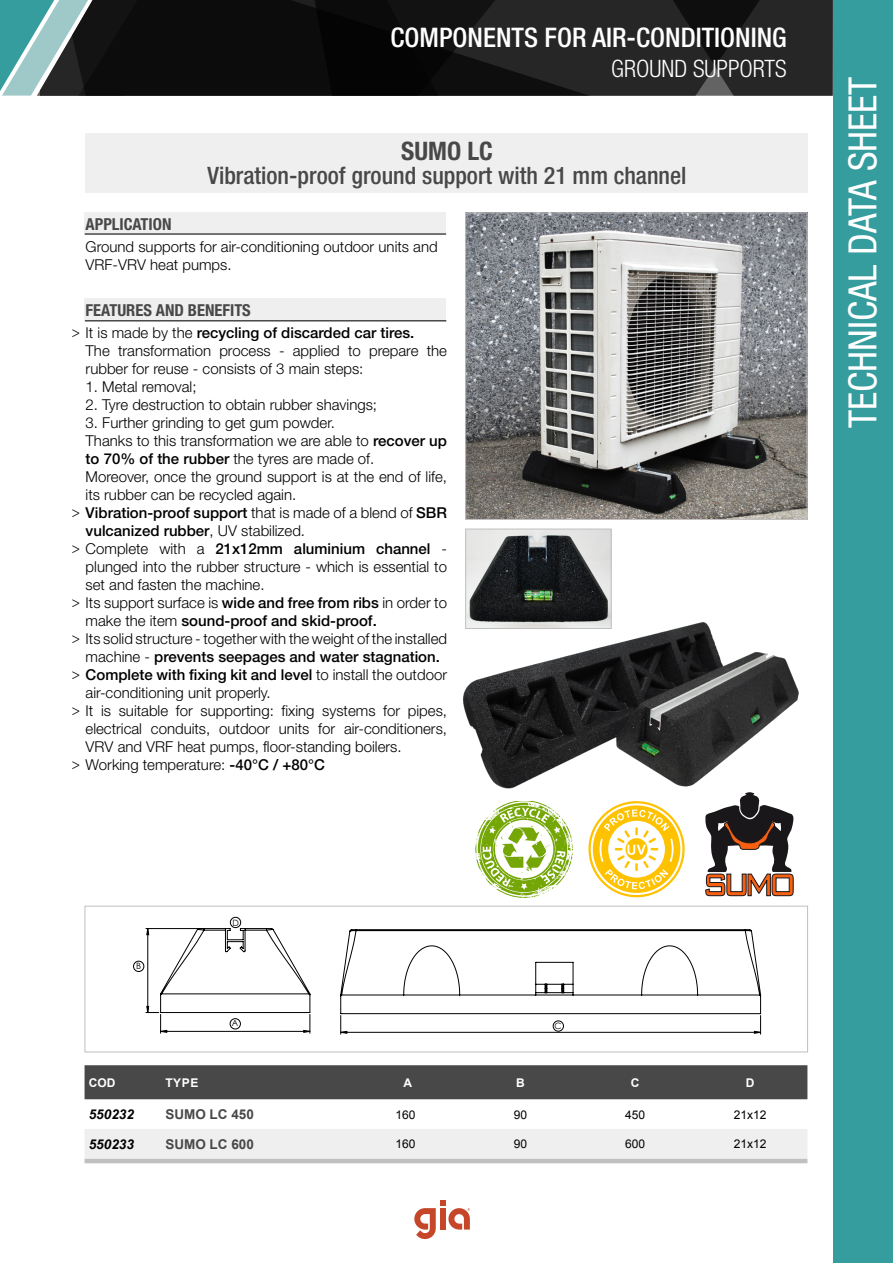
<style>
.page{position:relative;width:893px;height:1263px;background:#fff}
.page>*{position:absolute;margin:0;border:0;box-sizing:border-box;transform-origin:0 0}
.t1{font:condensed 39px "Helvetica Neue LT Std";color:#fff}
.t2{font:500 condensed 27px "Helvetica Neue LT Std";color:#fff}
.t3{font:700 condensed 25.5px "Helvetica Neue LT Std";color:#484848}
.t4{font:500 condensed 24px "Helvetica Neue LT Std";color:#484848}
.t5{font:300 condensed 24px "Helvetica Neue LT Std";color:#fff}
.t6{font:700 condensed 16.5px "Helvetica Neue LT Std";color:#484848}
.Stile_di_paragrafo_1{font:300 15px/18px "Helvetica Neue LT Std";color:#000}
.Stile_di_paragrafo_1-2{font:500 15px "Helvetica Neue LT Std";color:#000}
.Stile_di_paragrafo_1-3{font:300 15px "Helvetica Neue LT Std";color:#000;scale:.9 1}
.t7{font:700 13.5px "Arial";color:#484848}
.t8{font:italic 700 13.5px "Arial";color:#000}
.t9{font:12px "Arial";color:#000}
.t10{font:700 12px "Arial";letter-spacing:.05em;color:#fff}
.t11{font:8.7px "Century Gothic";color:#000}
.s1{font-weight:500}
.s2{font-weight:300}
</style>
<div class="page">
<svg style="left:101px;top:0;width:727px;height:96px;background:#171717"></svg>
<svg style="left:0;top:0;width:101px;height:96px;background:#5d8384"></svg>
<div style="left:833px;top:0;width:60px;height:1263px;background:#359d9d"></div>
<svg style="left:414px;top:1200px;width:56px;height:39px"></svg>
<div style="left:85px;top:1065px;width:722px;height:34px;background:#484848"></div>
<svg style="left:85px;top:1129px;width:722px;height:34px"></svg>
<svg style="left:340px;top:929px;width:421px;height:105px"></svg>
<svg style="left:146px;top:928px;width:165px;height:105px"></svg>
<div style="left:133px;top:961px;width:11px;height:11px;border:1px solid #000;border-radius:50%"></div>
<div style="left:230px;top:1018px;width:11px;height:11px;border:1px solid #000;border-radius:50%"></div>
<div style="left:230px;top:917px;width:11px;height:11px;border:1px solid #000;border-radius:50%"></div>
<div style="left:553px;top:1021px;width:11px;height:10px;border:1px solid #000;border-radius:50%"></div>
<div style="left:85px;top:906px;width:723px;height:146px;border:1px solid #c0c0c0"></div>
<div style="left:85px;top:134px;width:722px;height:59px;background:#efefef"></div>
<img style="left:467px;top:215px;width:338px;height:303px">
<div style="left:465px;top:213px;width:342px;height:307px;border:1px solid #c0c0c0"></div>
<div style="left:85px;top:213px;width:361px;height:21px;background:#efefef"></div>
<div style="left:85px;top:299px;width:361px;height:21px;background:#efefef"></div>
<hr style="left:85px;top:320px;width:361px;height:1px;background:#484848">
<hr style="left:85px;top:233px;width:361px;height:2px;background:#484848">
<img style="left:463px;top:622px;width:336px;height:167px">
<img style="left:467px;top:531px;width:143px;height:96px">
<div style="left:465px;top:529px;width:147px;height:100px;border:1px solid #c0c0c0"></div>
<svg style="left:705px;top:792px;width:89px;height:104px"></svg>
<svg style="left:588px;top:801px;width:97px;height:96px"></svg>
<svg style="left:475px;top:801px;width:98px;height:96px"></svg>
<h2 class="t2" style="left:391px;top:21px;width:398px">COMPONENTS FOR AIR-CONDITIONING</h2>
<h3 class="t5" style="left:611px;top:55px;width:177px">GROUND SUPPORTS</h3>
<p class="t3" style="left:401px;top:135px;width:93px">SUMO LC</p>
<p class="t4" style="left:208px;top:161px;width:481px">Vibration-proof ground support with 21 mm channel</p>
<p class="t6" style="left:86px;top:214px;width:87px">APPLICATION</p>
<p class="Stile_di_paragrafo_1" style="left:86px;top:237px;width:354px">Ground supports for air-conditioning outdoor units and<br>VRF-VRV heat pumps.</p>
<p class="t6" style="left:86px;top:300px;width:167px">FEATURES AND BENEFITS</p>
<p class="Stile_di_paragrafo_1" style="left:86px;top:342px;width:363px">The transformation process - applied to prepare the rubber for reuse - consists of 3 main steps:</p>
<p class="Stile_di_paragrafo_1" style="left:86px;top:378px;width:112px">1. Metal removal;</p>
<p class="Stile_di_paragrafo_1" style="left:86px;top:396px;width:293px">2. Tyre destruction to obtain rubber shavings;</p>
<p class="Stile_di_paragrafo_1" style="left:86px;top:414px;width:251px">3. Further grinding to get gum powder.</p>
<p class="Stile_di_paragrafo_1" style="left:86px;top:432px;width:363px">Thanks to this transformation we are able to <span class="s1">recover up to 70% of the rubber</span> the tyres are made of.</p>
<p class="Stile_di_paragrafo_1" style="left:86px;top:468px;width:363px">Moreover, once the ground support is at the end of life, its rubber can be recycled again.</p>
<p class="Stile_di_paragrafo_1-2" style="left:86px;top:522px;width:221px">vulcanized rubber<span class="s2">, UV stabilized.</span></p>
<p class="Stile_di_paragrafo_1" style="left:86px;top:558px;width:363px">plunged into the rubber structure - which is essential to set and fasten the machine.</p>
<p class="Stile_di_paragrafo_1-2" style="left:86px;top:612px;width:293px"><span class="s2">make the item</span> sound-proof and skid-proof.</p>
<p class="Stile_di_paragrafo_1-2" style="left:86px;top:648px;width:356px"><span class="s2">machine -</span> prevents seepages and water stagnation.</p>
<p class="Stile_di_paragrafo_1" style="left:86px;top:684px;width:187px">air-conditioning unit properly.</p>
<p class="Stile_di_paragrafo_1" style="left:86px;top:720px;width:363px">electrical conduits, outdoor units for air-conditioners,<br>VRV and VRF heat pumps, floor-standing boilers.</p>
<p class="Stile_di_paragrafo_1-2" style="left:72px;top:324px;width:344px"><span class="s2">&gt; It is made by the</span> recycling of discarded car tires.</p>
<p class="Stile_di_paragrafo_1-2" style="left:72px;top:504px;width:377px"><span class="s2">&gt;</span> Vibration-proof support <span class="s2">that is made of a blend of</span> SBR</p>
<p class="Stile_di_paragrafo_1-2" style="left:72px;top:540px;width:377px"><span class="s2">&gt; Complete with a</span> 21x12mm aluminium channel <span class="s2">-</span></p>
<p class="Stile_di_paragrafo_1-3" style="left:72px;top:594px;width:418px">&gt; Its support surface is <span class="s1">wide and free from ribs</span> in order to</p>
<p class="Stile_di_paragrafo_1-3" style="left:72px;top:630px;width:418px">&gt; Its solid structure - together with the weight of the installed</p>
<p class="Stile_di_paragrafo_1-2" style="left:72px;top:666px;width:377px"><span class="s2">&gt;</span> Complete with fixing kit and level <span class="s2">to install the outdoor</span></p>
<p class="Stile_di_paragrafo_1-3" style="left:72px;top:702px;width:418px">&gt; It is suitable for supporting: fixing systems for pipes,</p>
<p class="Stile_di_paragrafo_1-3" style="left:72px;top:756px;width:283px">&gt; Working temperature: <span class="s1">-40°C / +80°C</span></p>
<p class="t11" style="left:136px;top:960px;width:6px">B</p>
<p class="t11" style="left:232px;top:916px;width:8px">D</p>
<p class="t11" style="left:232px;top:1017px;width:8px">A</p>
<p class="t11" style="left:554px;top:1020px;width:9px">C</p>
<p class="t10" style="left:89px;top:1074px;width:28px">COD</p>
<p class="t10" style="left:165px;top:1074px;width:35px">TYPE</p>
<p class="t10" style="left:404px;top:1074px;width:10px">A</p>
<p class="t10" style="left:516px;top:1074px;width:10px">B</p>
<p class="t10" style="left:631px;top:1074px;width:10px">C</p>
<p class="t10" style="left:746px;top:1074px;width:10px">D</p>
<p class="t8" style="left:89px;top:1105px;width:47px">550232</p>
<p class="t7" style="left:165px;top:1105px;width:90px">SUMO LC 450</p>
<p class="t9" style="left:396px;top:1106px;width:22px">160</p>
<p class="t9" style="left:514px;top:1106px;width:15px">90</p>
<p class="t9" style="left:625px;top:1106px;width:22px">450</p>
<p class="t9" style="left:734px;top:1106px;width:34px">21x12</p>
<p class="t8" style="left:89px;top:1135px;width:47px">550233</p>
<p class="t7" style="left:165px;top:1135px;width:90px">SUMO LC 600</p>
<p class="t9" style="left:396px;top:1136px;width:22px">160</p>
<p class="t9" style="left:514px;top:1136px;width:15px">90</p>
<p class="t9" style="left:625px;top:1136px;width:22px">600</p>
<p class="t9" style="left:734px;top:1136px;width:34px">21x12</p>
<h1 class="t1" style="left:840px;top:428px;width:353px;rotate:-90deg">TECHNICAL DATA SHEET</h1>
</div>
